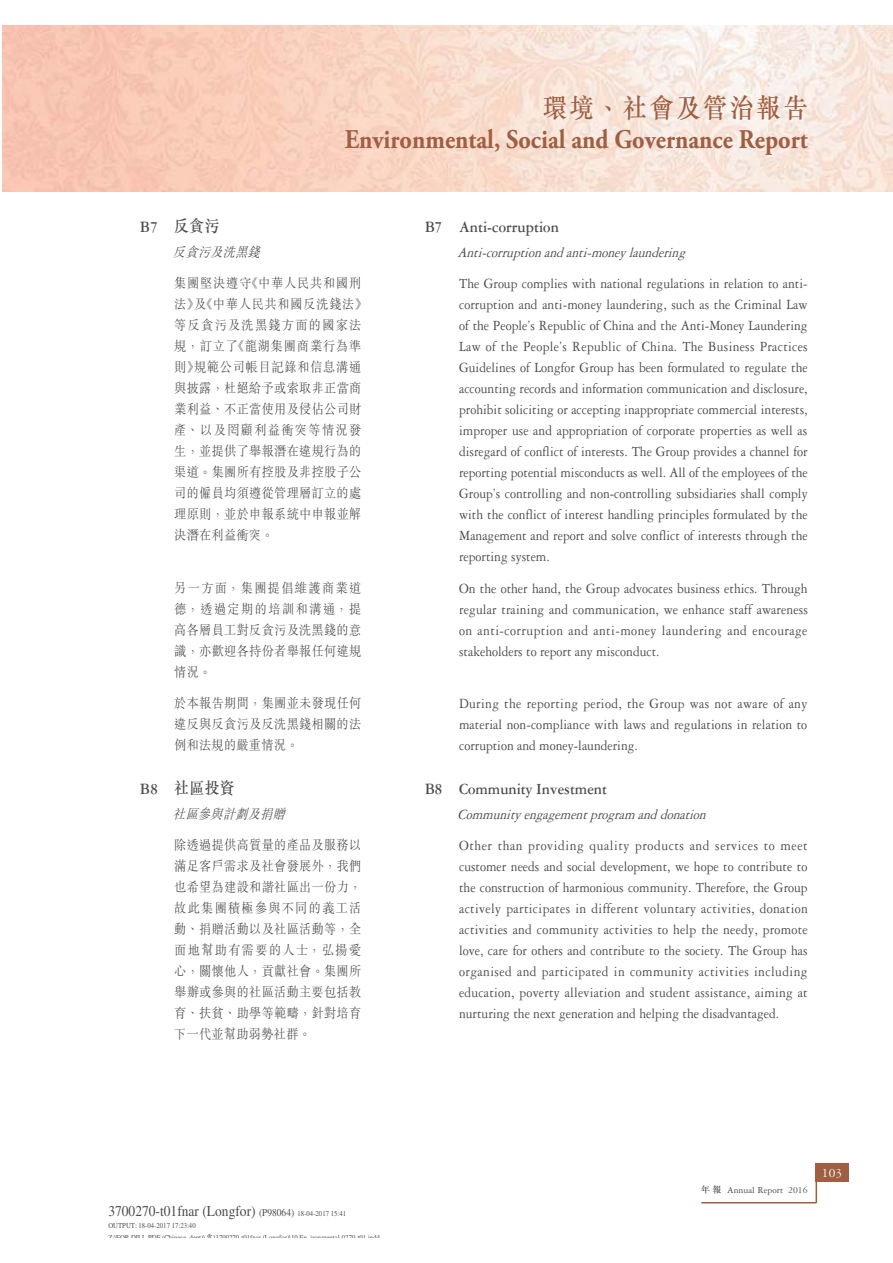
<style>
.page{position:relative;width:893px;height:1263px;background:#fff}
.page>*{position:absolute;margin:0;border:0;box-sizing:border-box;transform-origin:0 0}
.t1{font:700 27px "Adobe Garamond Pro";color:#a05e42;scale:.9 1}
.t2{font:27px "M Sung HK Medium E Ten B5 H";letter-spacing:.1em;color:#a05e42;scale:.9 1}
.t3{font:700 16.5px "Garamond 3 LT Std";color:#4c4c4e;scale:.9 1}
.t4{font:16.5px "M Sung HK Medium E Ten B5 H";letter-spacing:.025em;color:#4c4c4e;scale:.9 1}
.t5{font:15px/21px "Garamond 3 LT Std";color:#4c4c4e;text-align:justify;scale:.9 1}
.t6{font:italic 15px "Garamond 3 LT Std";color:#4c4c4e;scale:.9 1}
.t7{font:15px "Times LT Std";color:#4c4c4e;scale:.9 1}
.t8{font:13.5px/21px "M Sung HK Light E Ten B5 H";letter-spacing:.03em;color:#4c4c4e;text-align:justify;scale:.9 1}
.t9{font:italic 13.5px "M Sung HK Light E Ten B5 H";letter-spacing:.025em;color:#4c4c4e;scale:.9 1}
.t10{font:13.5px "Garamond 3 LT Std";color:#fff}
.t11{font:9.75px "Garamond 3 LT Std";color:#4c4c4e}
.t12{font:7.5px/12px "Times LT Std";color:#4c4c4e;scale:.9 1}
.s1{font-family:"Garamond 3 LT Std";font-weight:700}
.s2{font-size:10.5px}
.s3{font-size:7.5px}
.s4{font-family:"M Kai HK Semi Bold E Ten B5 H"}
.s5{font-family:"M Sung HK Medium E Ten B5 H";font-size:9px}
</style>
<div class="page">
<img style="left:3px;top:26px;width:890px;height:166px">
<div style="left:816px;top:1164px;width:33px;height:18px;background:#a05e42"></div>
<hr style="left:815px;top:1164px;width:2px;height:39px;background:#a05e42">
<hr style="left:701px;top:1202px;width:115px;height:2px;background:#a05e42">
<h1 class="t2" style="left:543px;top:98px;width:296px">環境、社會及管治報告</h1>
<h1 class="t1" style="left:345px;top:123px;width:516px">Environmental, Social and Governance Report</h1>
<p class="t4" style="left:140px;top:219px;width:90px"><span class="s1">B7</span> 反貪污</p>
<p class="t9" style="left:173px;top:247px;width:98px">反貪污及洗黑錢</p>
<p class="t8" style="left:174px;top:275px;width:216px;text-align:left">集團堅決遵守《中華人民共和國刑法》及《中華人民共和國反洗錢法》等反貪污及洗黑錢方面的國家法規，訂立了《龍湖集團商業行為準則》規範公司帳目記錄和信息溝通與披露，杜絕給予或索取非正當商業利益、不正當使用及侵佔公司財產、以及罔顧利益衝突等情況發生，並提供了舉報潛在違規行為的渠道。集團所有控股及非控股子公司的僱員均須遵從管理層訂立的處理原則，並於申報系統中申報並解決潛在利益衝突。</p>
<p class="t8" style="left:174px;top:579px;width:209px">另一方面，集團提倡維護商業道德，透過定期的培訓和溝通，提高各層員工對反貪污及洗黑錢的意識，亦歡迎各持份者舉報任何違規情況。</p>
<p class="t8" style="left:174px;top:695px;width:209px">於本報告期間，集團並未發現任何違反與反貪污及反洗黑錢相關的法例和法規的嚴重情況。</p>
<p class="t4" style="left:140px;top:781px;width:106px"><span class="s1">B8</span> 社區投資</p>
<p class="t9" style="left:173px;top:809px;width:130px">社區參與計劃及捐贈</p>
<p class="t8" style="left:174px;top:837px;width:209px">除透過提供高質量的產品及服務以滿足客戶需求及社會發展外，我們也希望為建設和諧社區出一份力，故此集團積極參與不同的義工活動、捐贈活動以及社區活動等，全面地幫助有需要的人士，弘揚愛心，關懷他人，貢獻社會。集團所舉辦或參與的社區活動主要包括教育、扶貧、助學等範疇，針對培育下一代並幫助弱勢社群。</p>
<p class="t3" style="left:425px;top:221px;width:150px">B7 Anti-corruption</p>
<p class="t6" style="left:457px;top:247px;width:258px">Anti-corruption and anti-moneylaundering</p>
<p class="t5" style="left:459px;top:275px;width:389px">The Group complies with national regulations in relation to anti&shy;corruption and anti-money laundering, such as the Criminal Law of the People’s Republic of China and the Anti-Money Laundering Law of the People’s Republic of China. The Business Practices Guidelines of Longfor Group has been formulated to regulate the accounting records and information communication and disclosure, prohibit soliciting or accepting inappropriate commercial interests, improper use and appropriation of corporate properties as well as disregard of conflict of interests. The Group provides a channel for reporting potential misconducts as well. All of the employees of the Group’s controlling and non-controlling subsidiaries shall comply with the conflict of interest handling principles formulated by the Management and report and solve conflict of interests through the reporting system.</p>
<p class="t5" style="left:459px;top:579px;width:389px">On the other hand, the Group advocates business ethics. Through regular training and communication, we enhance staff awareness on anti-corruption and anti-money laundering and encourage stakeholders to report any misconduct.</p>
<p class="t5" style="left:459px;top:695px;width:388px">During the reporting period, the Group was not aware of any material non-compliance with laws and regulations in relation to corruption and money-laundering.</p>
<p class="t3" style="left:425px;top:783px;width:204px">B8 Community Investment</p>
<p class="t6" style="left:457px;top:809px;width:281px">Communityengagementprogram and donation</p>
<p class="t5" style="left:459px;top:837px;width:389px">Other than providing quality products and services to meet customer needs and social development, we hope to contribute to the construction of harmonious community. Therefore, the Group actively participates in different voluntary activities, donation activities and community activities to help the needy, promote love, care for others and contribute to the society. The Group has organised and participated in community activities including education, poverty alleviation and student assistance, aiming at nurturing the next generation and helping the disadvantaged.</p>
<p class="t7" style="left:108px;top:1206px;width:266px">3700270-t01fnar (Longfor) <span class="s2">(P98064)</span> <span class="s3">18-04-2017 15:41</span></p>
<p class="t12" style="left:108px;top:1221px;width:303px">OUTPUT: 18-04-2017 17:23:40<br>Z:\FOR DILL PDF (Chinese dept)\<span class="s4">雷</span>\3700270 t01fnar (Longfor)\10 En ironmental 0270 t01 indd</p>
<p class="t11" style="left:701px;top:1186px;width:108px"><span class="s5">年報</span> Annual Report 2016</p>
<p class="t10" style="left:822px;top:1168px;width:22px">103</p>
</div>
